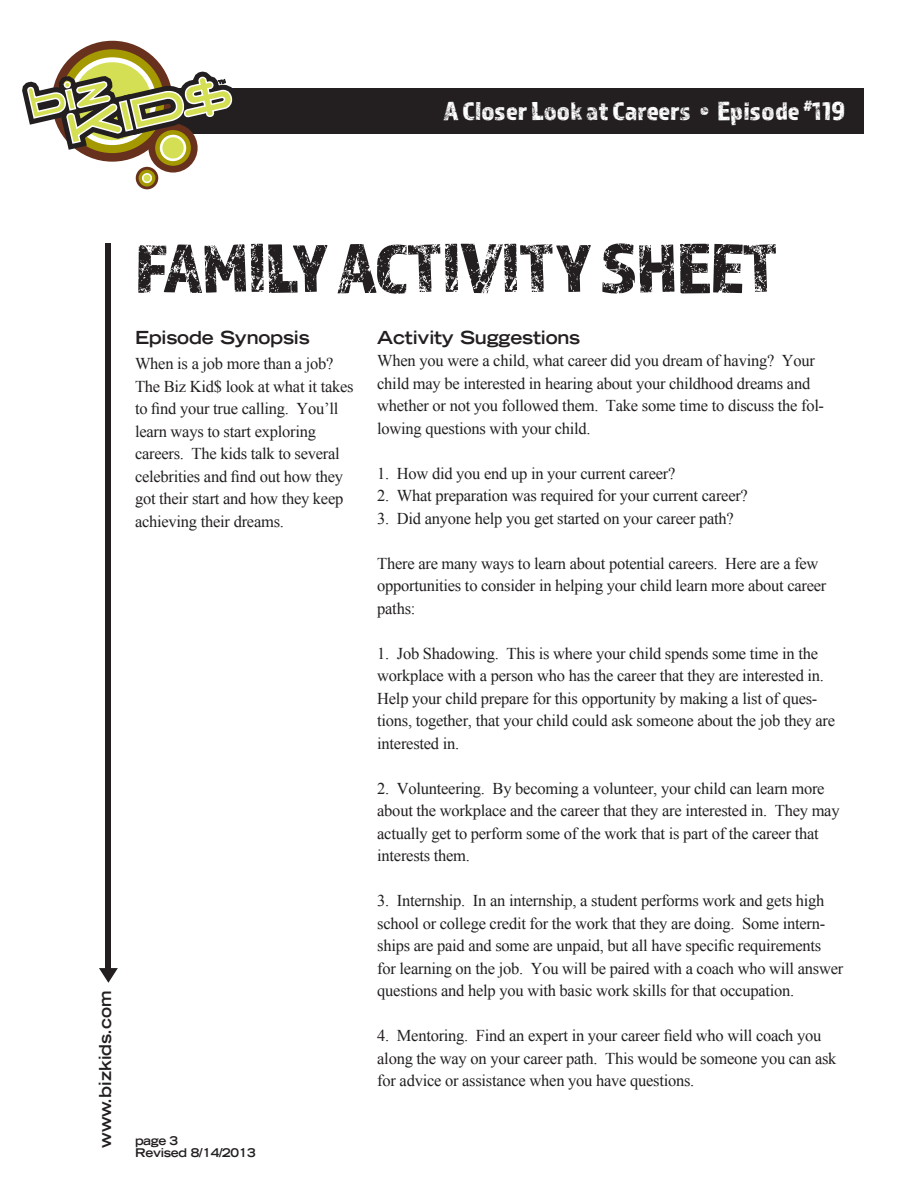
<style>
.page{position:relative;width:918px;height:1188px;background:#fff}
.page>*{position:absolute;margin:0;border:0;box-sizing:border-box;transform-origin:0 0}
.t1{font:72px "Almaq Rough";letter-spacing:-.015em;color:#231f20}
.t2{font:27px "Almaq Rough";color:#fff}
.SUBHEAD{font:700 expanded 18px "Trade Gothic LT Std";letter-spacing:-.01em;color:#231f20}
.t3{font:16.5px/22.5px "Times New Roman";letter-spacing:-.015em;color:#231f20}
.t4{font:700 expanded 16.5px "Trade Gothic LT Std";color:#231f20}
.t5{font:700 expanded 12px/12px "Trade Gothic LT Std";letter-spacing:-.025em;color:#231f20}
</style>
<div class="page">
<div style="left:99px;top:88px;width:765px;height:45px;background:#231f20"></div>
<div style="left:106px;top:243px;width:5px;height:730px;background:#231f20"></div>
<svg style="left:99px;top:968px;width:19px;height:15px"></svg>
<svg style="left:22px;top:40px;width:215px;height:150px"></svg>
<h2 class="t2" style="left:444px;top:95px;width:402px">A Closer Look at Careers • Episode <sup>#</sup>119</h2>
<p class="t4" style="left:95px;top:1148px;width:159px;rotate:-90deg">www.bizkids.com</p>
<p class="t1" style="left:135px;top:225px;width:645px">FAMILY ACTIVITY SHEET</p>
<p class="SUBHEAD" style="left:135px;top:325px;width:176px">Episode Synopsis</p>
<p class="t3" style="left:135px;top:352px;width:220px">When is a job more than a job?<br>The Biz Kid$ look at what it takes to find your true calling. You’ll learn ways to start exploring careers. The kids talk to several celebrities and find out how they got their start and how they keep achieving their dreams.</p>
<p class="t5" style="left:135px;top:1135px;width:122px">page 3<br>Revised 8/14/2013</p>
<p class="SUBHEAD" style="left:377px;top:325px;width:205px">Activity Suggestions</p>
<p class="t3" style="left:377px;top:349px;width:448px">When you were a child, what career did you dream of having? Your child may be interested in hearing about your childhood dreams and whether or not you followed them. Take some time to discuss the fol&shy;lowing questions with your child.</p>
<p class="t3" style="left:377px;top:462px;width:300px">1. How did you end up in your current career?</p>
<p class="t3" style="left:377px;top:484px;width:372px">2. What preparation was required for your current career?</p>
<p class="t3" style="left:377px;top:507px;width:358px">3. Did anyone help you get started on your career path?</p>
<p class="t3" style="left:377px;top:552px;width:451px">There are many ways to learn about potential careers. Here are a few opportunities to consider in helping your child learn more about career paths:</p>
<p class="t3" style="left:377px;top:642px;width:459px">1. Job Shadowing. This is where your child spends some time in the workplace with a person who has the career that they are interested in.<br>Help your child prepare for this opportunity by making a list of ques&shy;tions, together, that your child could ask someone about the job they are interested in.</p>
<p class="t3" style="left:377px;top:777px;width:464px">2. Volunteering. By becoming a volunteer, your child can learn more about the workplace and the career that they are interested in. They may actually get to perform some of the work that is part of the career that interests them.</p>
<p class="t3" style="left:377px;top:889px;width:468px">3. Internship. In an internship, a student performs work and gets high school or college credit for the work that they are doing. Some intern&shy;ships are paid and some are unpaid, but all have specific requirements for learning on the job. You will be paired with a coach who will answer questions and help you with basic work skills for that occupation.</p>
<p class="t3" style="left:377px;top:1024px;width:461px">4. Mentoring. Find an expert in your career field who will coach you along the way on your career path. This would be someone you can ask for advice or assistance when you have questions.</p>
</div>
